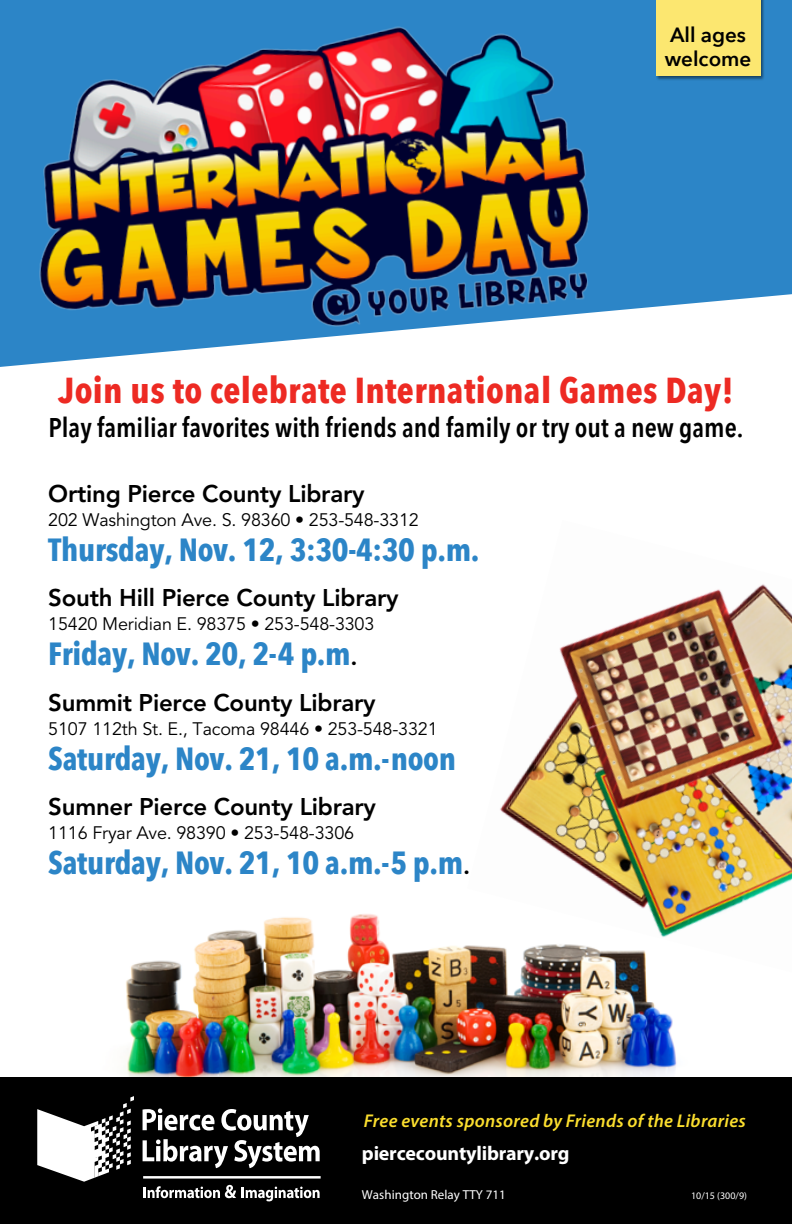
<style>
.page{position:relative;width:792px;height:1224px;background:#fff}
.page>*{position:absolute;margin:0;border:0;box-sizing:border-box;transform-origin:0 0}
.t1{font:700 36px "Avenir Next Condensed";letter-spacing:.01em;color:#ed2a23}
.t2{font:700 32px "Avenir Next Condensed";letter-spacing:-.01em;color:#2c85c7}
.t3{font:600 27px "Avenir Next Condensed";color:#000}
.t4{font:800 24px "Avenir";letter-spacing:-.01em;color:#000}
.t5{font:600 20.6px/24px "Avenir Next";color:#000}
.t6{font:700 20px "Myriad Pro";letter-spacing:-.01em;color:#fff}
.t7{font:italic 600 18.4px "Myriad Pro";letter-spacing:.015em;color:#fbde2e}
.t8{font:18px "Avenir";letter-spacing:-.01em;color:#000}
.t9{font:13px "Myriad Pro";letter-spacing:.005em;color:#fff}
.t10{font:10px "Myriad Pro";letter-spacing:.005em;color:#fff}
.s1{font-family:"Avenir";font-weight:800;font-size:24px;color:#000}
</style>
<div class="page">
<svg style="left:0;top:0;width:792px;height:367px;fill:#2c85c7"></svg>
<img style="left:126px;top:914px;width:551px;height:163px">
<img style="left:467px;top:584px;width:325px;height:388px">
<div style="left:0;top:1077px;width:792px;height:147px;background:#000"></div>
<hr style="left:143px;top:1176px;width:178px;height:3px;background:#fff">
<svg style="left:144px;top:1185px;width:92px;height:13px"></svg>
<svg style="left:242px;top:1187px;width:78px;height:14px"></svg>
<svg style="left:143px;top:1108px;width:177px;height:60px"></svg>
<svg style="left:37px;top:1096px;width:97px;height:86px"></svg>
<img style="left:3px;top:0;width:626px;height:367px">
<div style="left:656px;top:0;width:109px;height:80px;background:#000;opacity:.5"></div>
<div style="left:656px;top:0;width:104px;height:75px;background:#fce770"></div>
<p class="t5" style="left:665px;top:23px;width:88px">All ages welcome</p>
<h1 class="t1" style="left:58px;top:368px;width:677px">Join us to celebrate International Games Day!</h1>
<h3 class="t3" style="left:49px;top:404px;width:696px">Play familiar favorites with friends and family or try out a new game.</h3>
<h3 class="t4" style="left:48px;top:479px;width:318px">Orting Pierce County Library</h3>
<p class="t8" style="left:48px;top:509px;width:372px">202 Washington Ave. S. 98360 • 253-548-3312</p>
<h2 class="t2" style="left:48px;top:530px;width:433px">Thursday, Nov. 12, 3:30-4:30 p.m.</h2>
<h3 class="t4" style="left:48px;top:584px;width:352px">South Hill Pierce County Library</h3>
<p class="t8" style="left:48px;top:614px;width:328px">15420 Meridian E. 98375 • 253-548-3303</p>
<h2 class="t2" style="left:48px;top:634px;width:311px">Friday, Nov. 20, 2-4 p.m<span class="s1">.</span></h2>
<h3 class="t4" style="left:48px;top:688px;width:329px">Summit Pierce County Library</h3>
<p class="t8" style="left:48px;top:718px;width:391px">5107 112th St. E., Tacoma 98446 • 253-548-3321</p>
<h2 class="t2" style="left:48px;top:739px;width:409px">Saturday, Nov. 21, 10 a.m.-noon</h2>
<h3 class="t4" style="left:48px;top:793px;width:329px">Sumner Pierce County Library</h3>
<p class="t8" style="left:48px;top:823px;width:307px">1116 Fryar Ave. 98390 • 253-548-3306</p>
<h2 class="t2" style="left:48px;top:844px;width:423px">Saturday, Nov. 21, 10 a.m.-5 p.m<span class="s1">.</span></h2>
<p class="t7" style="left:364px;top:1109px;width:384px">Free events sponsored by Friends of the Libraries</p>
<p class="t6" style="left:362px;top:1140px;width:209px">piercecountylibrary.org</p>
<p class="t9" style="left:362px;top:1187px;width:145px">Washington Relay TTY 711</p>
<p class="t10" style="left:691px;top:1190px;width:58px">10/15 (300/9)</p>
</div>
